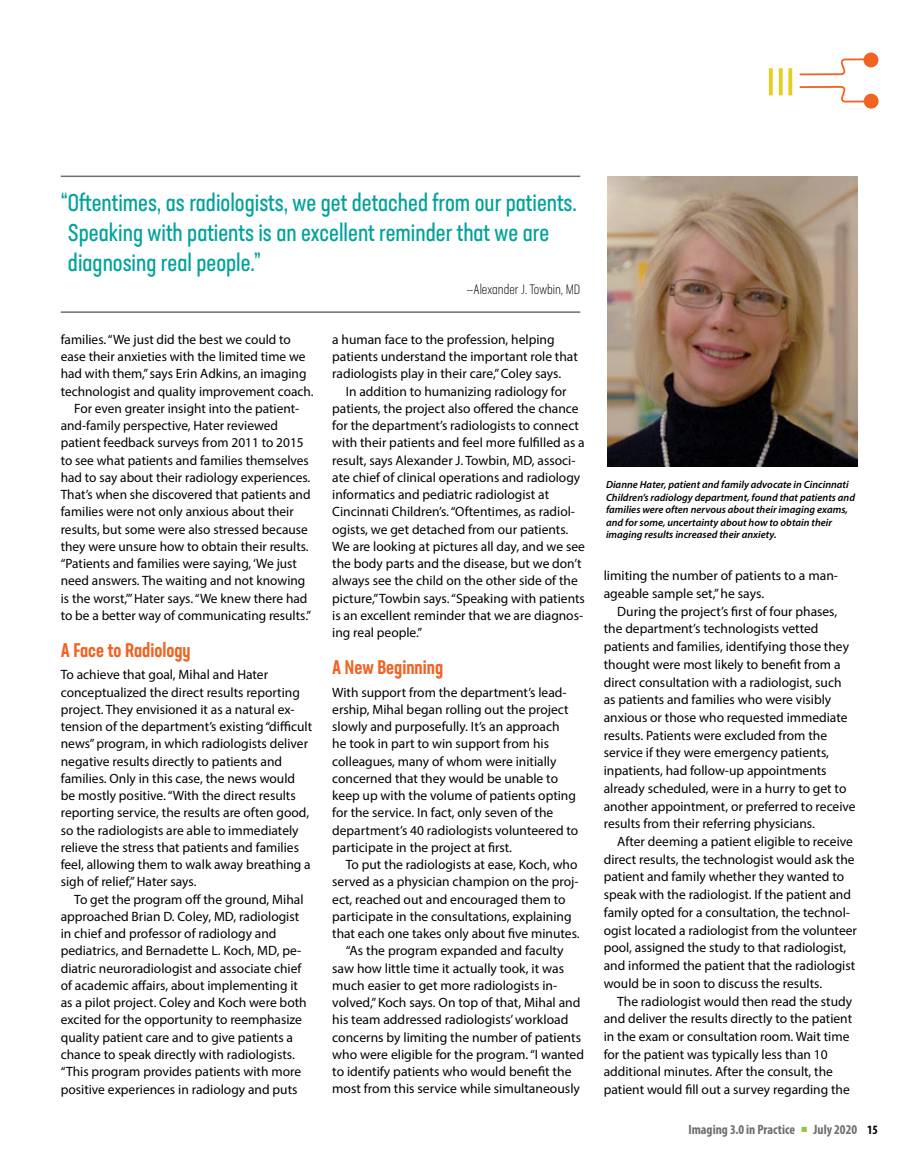
<style>
.page{position:relative;width:918px;height:1175px;background:#fff}
.page>*{position:absolute;margin:0;border:0;box-sizing:border-box;transform-origin:0 0}
.t1{font:24px/30px "Neusa Next Std Compact";color:#00a29a}
.t2{font:500 19.5px "Neusa Next Std Compact";color:#f26222}
.t3{font:13.5px/17.2px "Myriad Pro";color:#000}
.t4{font:700 condensed 13.5px "Myriad Pro";color:#6d6e71}
.t5{font:300 13.5px "Neusa Next Std Compact";color:#000}
.t6{font:italic 600 10.5px/12.6px "Myriad Pro";color:#000}
.s1{font-size:12.75px;color:#000}
</style>
<div class="page">
<img style="left:608px;top:176px;width:249px;height:290px">
<hr style="left:61px;top:175px;width:519px;height:2px;background:#6d6e71">
<hr style="left:61px;top:311px;width:519px;height:2px;background:#6d6e71">
<svg style="left:800px;top:86px;width:70px;height:16px"></svg>
<svg style="left:799px;top:58px;width:71px;height:17px"></svg>
<div style="left:864px;top:94px;width:15px;height:15px;background:#f26322;border-radius:50%"></div>
<div style="left:863px;top:52px;width:15px;height:15px;background:#f26322;border-radius:50%"></div>
<svg style="left:788px;top:68px;width:4px;height:27px"></svg>
<svg style="left:779px;top:68px;width:4px;height:27px"></svg>
<svg style="left:769px;top:68px;width:4px;height:27px"></svg>
<h1 class="t1" style="left:68px;top:187px;width:510px;text-indent:-7px">“Oftentimes, as radiologists, we get detached from our patients.<br>Speaking with patients is an excellent reminder that we are diagnosing real people.”</h1>
<p class="t5" style="left:467px;top:281px;width:115px">—Alexander J. Towbin, MD</p>
<p class="t3" style="left:61px;top:330px;width:232px">families. “We just did the best we could to</p>
<p class="t3" style="left:61px;top:347px;width:246px">ease their anxieties with the limited time we</p>
<p class="t3" style="left:61px;top:365px;width:247px">had with them,” says Erin Adkins, an imaging</p>
<p class="t3" style="left:61px;top:382px;width:254px">technologist and quality improvement coach.</p>
<p class="t3" style="left:74px;top:399px;width:227px">For even greater insight into the patient-</p>
<p class="t3" style="left:61px;top:416px;width:219px">and-family perspective, Hater reviewed</p>
<p class="t3" style="left:61px;top:434px;width:244px">patient feedback surveys from 2011 to 2015</p>
<p class="t3" style="left:61px;top:451px;width:250px">to see what patients and families themselves</p>
<p class="t3" style="left:61px;top:468px;width:251px">had to say about their radiology experiences.</p>
<p class="t3" style="left:61px;top:485px;width:251px">That’s when she discovered that patients and</p>
<p class="t3" style="left:61px;top:503px;width:234px">families were not only anxious about their</p>
<p class="t3" style="left:61px;top:520px;width:249px">results, but some were also stressed because</p>
<p class="t3" style="left:61px;top:537px;width:250px">they were unsure how to obtain their results.</p>
<p class="t3" style="left:61px;top:554px;width:238px">“Patients and families were saying, ‘We just</p>
<p class="t3" style="left:61px;top:572px;width:246px">need answers. The waiting and not knowing</p>
<p class="t3" style="left:61px;top:589px;width:248px">is the worst,’” Hater says. “We knew there had</p>
<p class="t3" style="left:61px;top:606px;width:252px">to be a better way of communicating results.”</p>
<h2 class="t2" style="left:61px;top:637px;width:132px">A Face to Radiology</h2>
<p class="t3" style="left:61px;top:666px;width:253px">To achieve that goal, Mihal and Hater conceptualized the direct results reporting project. They envisioned it as a natural ex&shy;tension of the department’s existing “difficult news” program, in which radiologists deliver negative results directly to patients and families. Only in this case, the news would be mostly positive. “With the direct results reporting service, the results are often good, so the radiologists are able to immediately relieve the stress that patients and families feel, allowing them to walk away breathing a sigh of relief,” Hater says.</p>
<p class="t3" style="left:61px;top:890px;width:247px;text-indent:14px">To get the program off the ground, Mihal approached Brian D. Coley, MD, radiologist in chief and professor of radiology and pediatrics, and Bernadette L. Koch, MD, pe&shy;diatric neuroradiologist and associate chief of academic affairs, about implementing it as a pilot project. Coley and Koch were both excited for the opportunity to reemphasize quality patient care and to give patients a chance to speak directly with radiologists. “This program provides patients with more positive experiences in radiology and puts</p>
<p class="t3" style="left:332px;top:330px;width:247px">a human face to the profession, helping patients understand the important role that radiologists play in their care,” Coley says.</p>
<p class="t3" style="left:332px;top:382px;width:254px;text-indent:14px">In addition to humanizing radiology for patients, the project also offered the chance for the department’s radiologists to connect with their patients and feel more fulfilled as a result, says Alexander J. Towbin, MD, associ&shy;ate chief of clinical operations and radiology informatics and pediatric radiologist at Cincinnati Children’s. “Oftentimes, as radiol&shy;ogists, we get detached from our patients.<br>We are looking at pictures all day, and we see the body parts and the disease, but we don’t always see the child on the other side of the picture,” Towbin says. “Speaking with patients is an excellent reminder that we are diagnos&shy;ing real people.”</p>
<h2 class="t2" style="left:332px;top:654px;width:112px">A New Beginning</h2>
<p class="t3" style="left:332px;top:683px;width:248px">With support from the department’s lead&shy;ership, Mihal began rolling out the project slowly and purposefully. It’s an approach<br>he took in part to win support from his colleagues, many of whom were initially concerned that they would be unable to keep up with the volume of patients opting for the service. In fact, only seven of the department’s 40 radiologists volunteered to participate in the project at first.</p>
<p class="t3" style="left:346px;top:855px;width:233px">To put the radiologists at ease, Koch, who</p>
<p class="t3" style="left:332px;top:873px;width:248px">served as a physician champion on the proj-</p>
<p class="t3" style="left:332px;top:890px;width:235px">ect, reached out and encouraged them to</p>
<p class="t3" style="left:332px;top:907px;width:241px">participate in the consultations, explaining</p>
<p class="t3" style="left:332px;top:924px;width:249px">that each one takes only about five minutes.</p>
<p class="t3" style="left:346px;top:942px;width:219px">“As the program expanded and faculty</p>
<p class="t3" style="left:332px;top:959px;width:233px">saw how little time it actually took, it was</p>
<p class="t3" style="left:332px;top:976px;width:227px">much easier to get more radiologists in-</p>
<p class="t3" style="left:332px;top:993px;width:250px">volved,” Koch says. On top of that, Mihal and</p>
<p class="t3" style="left:332px;top:1011px;width:238px">his team addressed radiologists’ workload</p>
<p class="t3" style="left:332px;top:1028px;width:250px">concerns by limiting the number of patients</p>
<p class="t3" style="left:332px;top:1045px;width:253px">who were eligible for the program. “I wanted</p>
<p class="t3" style="left:332px;top:1062px;width:241px">to identify patients who would benefit the</p>
<p class="t3" style="left:332px;top:1080px;width:249px">most from this service while simultaneously</p>
<p class="t6" style="left:606px;top:478px;width:251px">Dianne Hater, patient and family advocate in Cincinnati Children’s radiology department, found that patients and families were often nervous about their imaging exams, and for some, uncertainty about how to obtain their imaging results increased their anxiety.</p>
<p class="t3" style="left:604px;top:566px;width:236px;line-height:17.7px">limiting the number of patients to a man&shy;ageable sample set,” he says.</p>
<p class="t3" style="left:604px;top:602px;width:253px;line-height:17.7px;text-indent:14px">During the project’s first of four phases, the department’s technologists vetted patients and families, identifying those they thought were most likely to benefit from a direct consultation with a radiologist, such as patients and families who were visibly anxious or those who requested immediate results. Patients were excluded from the service if they were emergency patients, inpatients, had follow-up appointments already scheduled, were in a hurry to get to another appointment, or preferred to receive results from their referring physicians.</p>
<p class="t3" style="left:604px;top:832px;width:255px;line-height:17.7px;text-indent:14px">After deeming a patient eligible to receive direct results, the technologist would ask the patient and family whether they wanted to speak with the radiologist. If the patient and family opted for a consultation, the technol&shy;ogist located a radiologist from the volunteer pool, assigned the study to that radiologist, and informed the patient that the radiologist would be in soon to discuss the results.</p>
<p class="t3" style="left:604px;top:991px;width:250px;line-height:17.7px;text-indent:14px">The radiologist would then read the study and deliver the results directly to the patient in the exam or consultation room. Wait time for the patient was typically less than 10 additional minutes. After the consult, the patient would fill out a survey regarding the</p>
<p class="t4" style="left:688px;top:1121px;width:191px">Imaging 3.0 in Practice <sup>■</sup> July 2020 <span class="s1">15</span></p>
</div>
